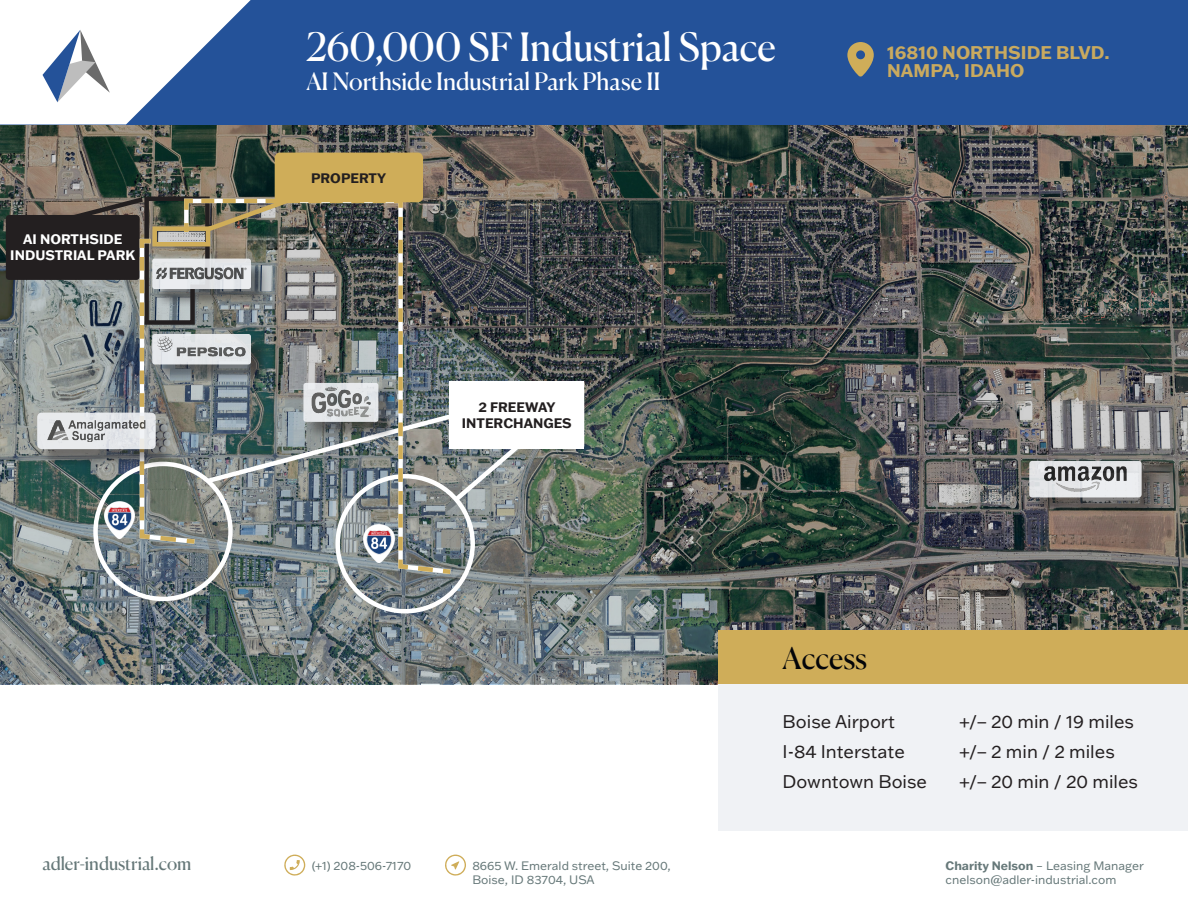
<style>
.page{position:relative;width:1188px;height:918px;background:#fff}
.page>*{position:absolute;margin:0;border:0;box-sizing:border-box;transform-origin:0 0}
.t1{font:39px "Canela";letter-spacing:-.005em;color:#fff}
.t2{font:30px "Canela";letter-spacing:-.005em;color:#040509}
.t3{font:24px "Canela";color:#fff}
.t4{font:18px "Franklin Gothic ATF";color:#231f20}
.t5{font:700 18px/18px "Franklin Gothic ATF";color:#c9aa5f}
.t6{font:18px "Canela";letter-spacing:-.005em;color:#667879}
.t7{font:700 13.5px "Franklin Gothic ATF";color:#231f20}
.t8{font:700 13.5px "Franklin Gothic ATF";color:#fff}
.t9{font:12px/14.4px "Franklin Gothic ATF";color:#667879}
.s1{font-weight:700}
</style>
<div class="page">
<svg style="left:284px;top:855px;width:21px;height:21px"></svg>
<svg style="left:445px;top:855px;width:21px;height:21px"></svg>
<img style="left:0;top:124px;width:1188px;height:560px">
<div style="left:719px;top:684px;width:469px;height:147px;background:#f0f2f5"></div>
<div style="left:719px;top:631px;width:469px;height:53px;background:#cfad59"></div>
<div style="left:449px;top:381px;width:135px;height:68px;background:#fff"></div>
<div style="left:6px;top:215px;width:134px;height:65px;background:#231f20;border-radius:3px"></div>
<svg style="left:182px;top:555px;width:273px;height:22px;background:#7b8585"></svg>
<div style="left:275px;top:153px;width:148px;height:49px;background:#cfad59;border-radius:5px"></div>
<img style="left:62px;top:194px;width:462px;height:361px">
<div style="left:152px;top:226px;width:58px;height:20px;border:4px solid #cfad59"></div>
<div style="left:1032px;top:463px;width:129px;height:53px;background:#231f20;opacity:.5"></div>
<div style="left:1029px;top:461px;width:113px;height:36px;background:#e4e6e8;border-radius:3px"></div>
<img style="left:1044px;top:467px;width:83px;height:25px">
<div style="left:306px;top:385px;width:91px;height:56px;background:#231f20;opacity:.5"></div>
<div style="left:303px;top:383px;width:75px;height:39px;background:#e4e7ea;border-radius:3px"></div>
<img style="left:311px;top:384px;width:60px;height:34px">
<div style="left:39px;top:415px;width:135px;height:53px;background:#231f20;opacity:.5"></div>
<div style="left:37px;top:413px;width:119px;height:36px;background:#e7eaec;border-radius:4px"></div>
<img style="left:47px;top:421px;width:99px;height:20px">
<div style="left:154px;top:336px;width:115px;height:47px;background:#231f20;opacity:.5"></div>
<div style="left:152px;top:334px;width:99px;height:30px;background:#e4e7ea;border-radius:3px"></div>
<img style="left:157px;top:336px;width:89px;height:21px">
<div style="left:154px;top:261px;width:115px;height:47px;background:#231f20;opacity:.5"></div>
<svg style="left:152px;top:259px;width:99px;height:30px;background:#e3e6e8"></svg>
<img style="left:156px;top:268px;width:91px;height:12px">
<div style="left:0;top:0;width:1188px;height:124px;background:#245299"></div>
<svg style="left:0;top:0;width:251px;height:124px"></svg>
<svg style="left:847px;top:42px;width:27px;height:35px"></svg>
<p class="t8" style="left:23px;top:230px;width:101px">AI NORTHSIDE</p>
<p class="t8" style="left:10px;top:246px;width:126px">INDUSTRIAL PARK</p>
<h1 class="t1" style="left:306px;top:17px;width:471px">260,000 SF Industrial Space</h1>
<h3 class="t3" style="left:306px;top:62px;width:356px">AI Northside Industrial Park Phase II</h3>
<p class="t7" style="left:311px;top:169px;width:76px">PROPERTY</p>
<h3 class="t5" style="left:887px;top:43px;width:224px">16810 NORTHSIDE BLVD.<br>NAMPA, IDAHO</h3>
<p class="t7" style="left:478px;top:398px;width:79px">2 FREEWAY</p>
<p class="t7" style="left:462px;top:414px;width:111px">INTERCHANGES</p>
<p class="t2" style="left:783px;top:635px;width:86px">Access</p>
<p class="t4" style="left:783px;top:710px;width:114px">Boise Airport</p>
<p class="t4" style="left:783px;top:740px;width:124px">I-84 Interstate</p>
<p class="t4" style="left:783px;top:770px;width:146px">Downtown Boise</p>
<p class="t4" style="left:960px;top:710px;width:176px">+/− 20 min / 19 miles</p>
<p class="t4" style="left:960px;top:740px;width:157px">+/− 2 min / 2 miles</p>
<p class="t4" style="left:960px;top:770px;width:180px">+/− 20 min / 20 miles</p>
<h3 class="t6" style="left:43px;top:849px;width:150px">adler-industrial.com</h3>
<p class="t9" style="left:312px;top:858px;width:101px">(+1) 208-506-7170</p>
<p class="t9" style="left:946px;top:858px;width:200px"><span class="s1">Charity Nelson</span> – Leasing Manager</p>
<p class="t9" style="left:946px;top:872px;width:172px">cnelson@adler-industrial.com</p>
<p class="t9" style="left:472px;top:858px;width:200px">8665 W. Emerald street, Suite 200,<br>Boise, ID 83704, USA</p>
</div>
